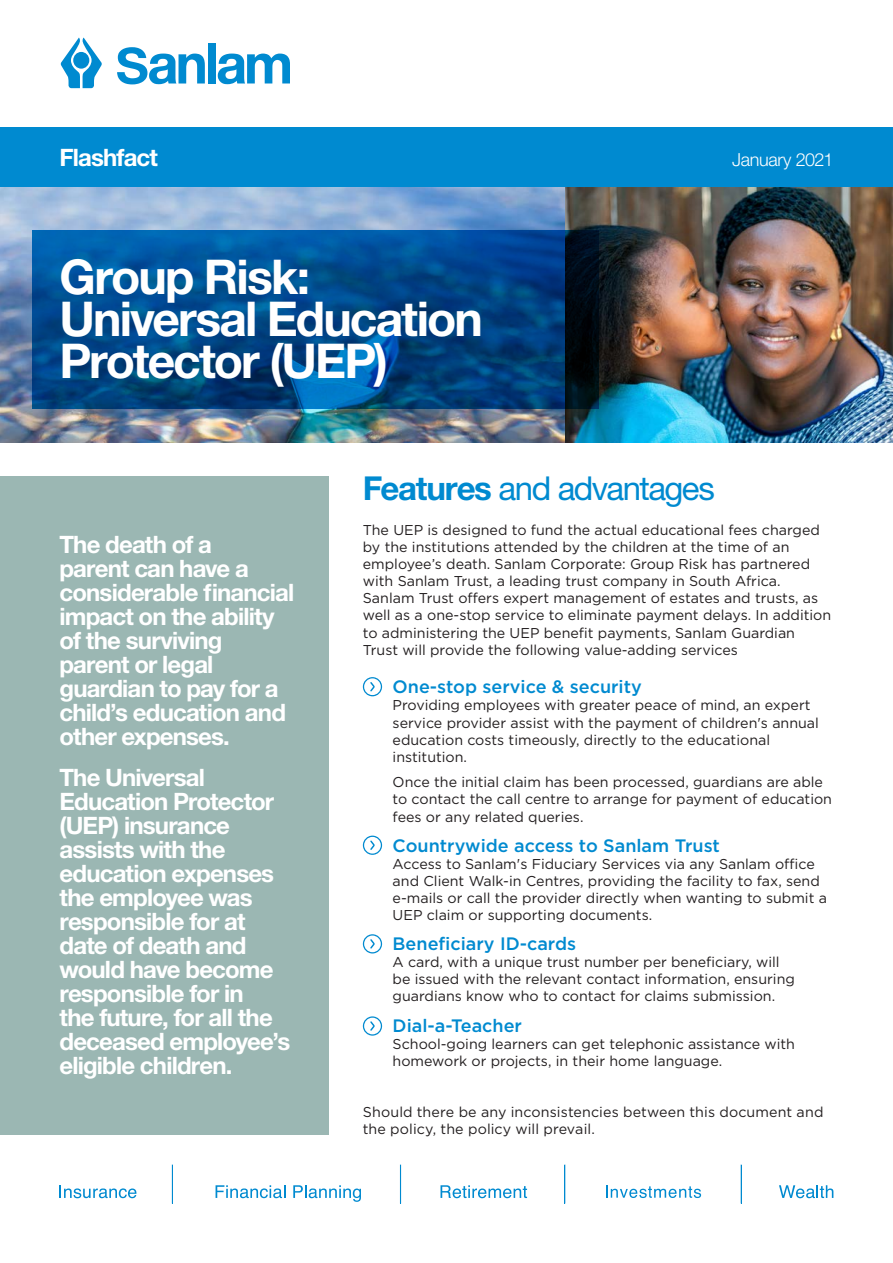
<style>
.page{position:relative;width:893px;height:1263px;background:#fff}
.page>*{position:absolute;margin:0;border:0;box-sizing:border-box;transform-origin:0 0}
.Groot_helvetica_kop{font:700 48px/42px "Helvetica Neue LT Std";letter-spacing:-.04em;color:#fff}
.kleiner_helveticakop{font:33px "Helvetica Neue LT Std";letter-spacing:-.045em;color:#008ad0}
.helveticaintro{font:700 24px/24px "Helvetica Neue LT Std";letter-spacing:-.035em;color:#fff}
.kleiner_helveticakop-2{font:700 24px "Helvetica Neue LT Std";letter-spacing:-.035em;color:#fff}
.t1{font:500 18px "Gotham";color:#008ad0}
.kleiner_helveticakop-3{font:300 18px "Helvetica Neue LT Std";letter-spacing:-.025em;color:#fff}
.BODY{font:14.25px/17.1px "Gotham";color:#231f20}
.s1{font-weight:700}
</style>
<div class="page">
<svg style="left:218px;top:54px;width:72px;height:30px"></svg>
<svg style="left:117px;top:47px;width:88px;height:37px"></svg>
<div style="left:208px;top:43px;width:7px;height:40px;background:#008ad0"></div>
<svg style="left:61px;top:38px;width:41px;height:50px"></svg>
<div style="left:73px;top:52px;width:16px;height:17px;background:#008ad0;border-radius:50%"></div>
<svg style="left:60px;top:1185px;width:76px;height:13px"></svg>
<svg style="left:216px;top:1185px;width:69px;height:13px"></svg>
<svg style="left:293px;top:1185px;width:68px;height:17px"></svg>
<svg style="left:440px;top:1185px;width:87px;height:13px"></svg>
<svg style="left:606px;top:1185px;width:95px;height:13px"></svg>
<svg style="left:779px;top:1185px;width:54px;height:13px"></svg>
<hr style="left:172px;top:1164px;width:1px;height:39px;background:#008ad0">
<hr style="left:400px;top:1164px;width:1px;height:39px;background:#008ad0">
<hr style="left:741px;top:1164px;width:1px;height:39px;background:#008ad0">
<hr style="left:564px;top:1164px;width:1px;height:39px;background:#008ad0">
<div style="left:0;top:128px;width:893px;height:59px;background:#008ad0"></div>
<img style="left:0;top:187px;width:893px;height:255px">
<svg style="left:32px;top:230px;width:566px;height:178px;background:#004684"></svg>
<div style="left:0;top:476px;width:329px;height:658px;background:#9bb7b3"></div>
<svg style="left:363px;top:677px;width:19px;height:19px"></svg>
<svg style="left:363px;top:836px;width:19px;height:19px"></svg>
<svg style="left:363px;top:934px;width:19px;height:19px"></svg>
<svg style="left:363px;top:1016px;width:19px;height:20px"></svg>
<p class="kleiner_helveticakop-2" style="left:60px;top:142px;width:100px">Flashfact</p>
<p class="kleiner_helveticakop-3" style="left:732px;top:148px;width:103px">January 2021</p>
<p class="Groot_helvetica_kop" style="left:60px;top:255px;width:425px">Group Risk:<br>Universal Education<br>Protector (UEP)</p>
<p class="helveticaintro" style="left:60px;top:532px;width:236px">The death of a<br>parent can have a considerable financial impact on the ability of the surviving parent or legal guardian to pay for a child’s education and other expenses.</p>
<p class="helveticaintro" style="left:60px;top:765px;width:232px">The Universal<br>Education Protector (UEP) insurance assists with the education expenses the employee was responsible for at date of death and would have become responsible for in<br>the future, for all the deceased employee’s eligible children.</p>
<p class="kleiner_helveticakop" style="left:363px;top:468px;width:354px"><span class="s1">Features</span> and advantages</p>
<p class="BODY" style="left:363px;top:521px;width:470px">The UEP is designed to fund the actual educational fees charged by the institutions attended by the children at the time of an employee’s death. Sanlam Corporate: Group Risk has partnered with Sanlam Trust, a leading trust company in South Africa.<br>Sanlam Trust offers expert management of estates and trusts, as well as a one-stop service to eliminate payment delays. In addition to administering the UEP benefit payments, Sanlam Guardian Trust will provide the following value-adding services</p>
<p class="t1" style="left:393px;top:675px;width:251px">One-stop service &amp; security</p>
<p class="BODY" style="left:393px;top:696px;width:428px">Providing employees with greater peace of mind, an expert service provider assist with the payment of children's annual education costs timeously, directly to the educational institution.</p>
<p class="BODY" style="left:393px;top:773px;width:441px">Once the initial claim has been processed, guardians are able to contact the call centre to arrange for payment of education fees or any related queries.</p>
<p class="t1" style="left:393px;top:833px;width:329px">Countrywide access to Sanlam Trust</p>
<p class="BODY" style="left:393px;top:855px;width:436px">Access to Sanlam's Fiduciary Services via any Sanlam office and Client Walk-in Centres, providing the facility to fax, send e-mails or call the provider directly when wanting to submit a UEP claim or supporting documents.</p>
<p class="t1" style="left:393px;top:932px;width:185px">Beneficiary ID-cards</p>
<p class="BODY" style="left:393px;top:953px;width:404px">A card, with a unique trust number per beneficiary, will be issued with the relevant contact information, ensuring guardians know who to contact for claims submission.</p>
<p class="t1" style="left:393px;top:1013px;width:131px">Dial-a-Teacher</p>
<p class="BODY" style="left:393px;top:1035px;width:404px">School-going learners can get telephonic assistance with homework or projects, in their home language.</p>
<p class="BODY" style="left:363px;top:1103px;width:462px">Should there be any inconsistencies between this document and the policy, the policy will prevail.</p>
</div>
